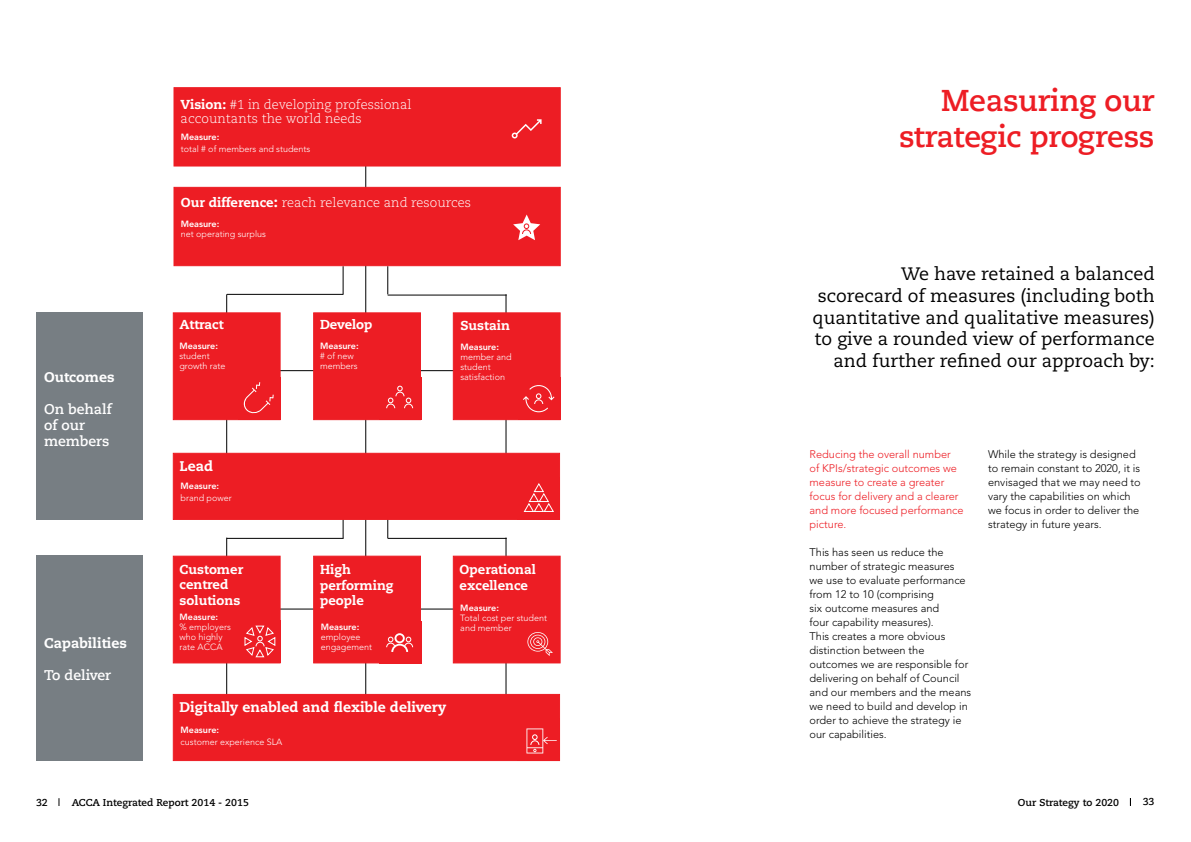
<style>
.page{position:relative;width:1191px;height:842px;background:#fff}
.page>*{position:absolute;margin:0;border:0;box-sizing:border-box;transform-origin:0 0}
.t1{font:700 30px/36px "Caeciliae Text";letter-spacing:-.01em;color:#ed1d24;text-align:right}
.t2{font:18px/21.6px "Caecilia LT Std";color:#000;text-align:right}
.t3{font:800 14px "Caecilia LT Std";color:#fff}
.t4{font:700 14px/16px "Caeciliae Text";color:#fff}
.t5{font:300 13px/14px "Caecilia LT Std";color:#fff}
.t6{font:800 13px/15.6px "Caecilia LT Std";color:#fff}
.t7{font:300 11px/14px "Avenir LT Std";color:#000}
.t8{font:300 11px/14px "Avenir LT Std";color:#ed1d24}
.t9{font:700 10px "Caecilia LT Std";color:#000}
.t10{font:700 10px "Caeciliae Text";color:#000}
.t11{font:300 9px/10px "Avenir LT Std";color:#fff}
.t12{font:800 9px "Avenir LT Std";color:#fff}
.s1{font-weight:800}
.s2{font-weight:800;font-size:14px}
</style>
<div class="page">
<hr style="left:226px;top:294px;width:1px;height:166px;background:#000">
<hr style="left:227px;top:294px;width:116px;height:1px;background:#000">
<hr style="left:505px;top:294px;width:1px;height:166px;background:#000">
<hr style="left:387px;top:295px;width:119px;height:1px;background:#000">
<hr style="left:226px;top:538px;width:1px;height:163px;background:#000">
<hr style="left:227px;top:538px;width:116px;height:1px;background:#000">
<hr style="left:505px;top:538px;width:1px;height:180px;background:#000">
<hr style="left:387px;top:538px;width:119px;height:1px;background:#000">
<svg style="left:342px;top:266px;width:1px;height:28px"></svg>
<hr style="left:365px;top:142px;width:1px;height:559px;background:#000">
<svg style="left:387px;top:266px;width:1px;height:28px"></svg>
<hr style="left:274px;top:608px;width:185px;height:1px;background:#000">
<hr style="left:275px;top:370px;width:186px;height:1px;background:#000">
<svg style="left:342px;top:520px;width:1px;height:18px"></svg>
<svg style="left:387px;top:520px;width:1px;height:18px"></svg>
<div style="left:453px;top:556px;width:107px;height:107px;background:#ed1d24;border:1px solid #ed1d24"></div>
<div style="left:313px;top:556px;width:108px;height:107px;background:#ed1d24;border:1px solid #ed1d24"></div>
<div style="left:313px;top:312px;width:108px;height:108px;background:#ed1d24;border:1px solid #ed1d24"></div>
<div style="left:173px;top:187px;width:388px;height:79px;background:#ed1d24;border:1px solid #ed1d24"></div>
<div style="left:453px;top:312px;width:107px;height:108px;background:#ed1d24;border:1px solid #ed1d24"></div>
<svg style="left:513px;top:215px;width:27px;height:25px"></svg>
<div style="left:36px;top:312px;width:107px;height:208px;background:#777e83"></div>
<div style="left:173px;top:312px;width:108px;height:108px;background:#ed1d24;border:1px solid #ed1d24"></div>
<div style="left:173px;top:453px;width:387px;height:67px;background:#ed1d24;border:1px solid #ed1d24"></div>
<div style="left:238px;top:377px;width:42px;height:42px;background:#ed1d24"></div>
<div style="left:518px;top:377px;width:42px;height:42px;background:#ed1d24"></div>
<svg style="left:523px;top:385px;width:31px;height:27px"></svg>
<div style="left:379px;top:377px;width:42px;height:42px;background:#ed1d24"></div>
<svg style="left:386px;top:386px;width:27px;height:22px"></svg>
<div style="left:518px;top:477px;width:42px;height:43px;background:#ed1d24"></div>
<svg style="left:523px;top:483px;width:31px;height:29px"></svg>
<div style="left:173px;top:556px;width:108px;height:107px;background:#ed1d24;border:1px solid #ed1d24"></div>
<div style="left:173px;top:694px;width:387px;height:67px;background:#ed1d24"></div>
<div style="left:238px;top:620px;width:42px;height:42px;background:#ed1d24"></div>
<div style="left:379px;top:621px;width:42px;height:42px;background:#ed1d24"></div>
<svg style="left:386px;top:633px;width:27px;height:19px"></svg>
<div style="left:36px;top:556px;width:107px;height:205px;background:#777e83"></div>
<div style="left:518px;top:621px;width:42px;height:42px;background:#ed1d24"></div>
<svg style="left:527px;top:632px;width:26px;height:24px"></svg>
<svg style="left:244px;top:625px;width:32px;height:33px"></svg>
<svg style="left:526px;top:728px;width:31px;height:25px"></svg>
<svg style="left:243px;top:382px;width:31px;height:32px"></svg>
<div style="left:173px;top:87px;width:388px;height:80px;background:#ed1d24;border:1px solid #ed1d24"></div>
<svg style="left:512px;top:119px;width:29px;height:19px"></svg>
<p class="t3" style="left:44px;top:368px;width:72px">Outcomes</p>
<p class="t4" style="left:44px;top:400px;width:69px">On behalf of our members</p>
<p class="t3" style="left:44px;top:635px;width:84px">Capabilities</p>
<p class="t4" style="left:44px;top:667px;width:69px">To deliver</p>
<p class="t5" style="left:181px;top:97px;width:232px"><span class="s1">Vision:</span> #1 in developing professional accountants the world needs</p>
<p class="t12" style="left:181px;top:131px;width:40px">Measure:</p>
<p class="t11" style="left:181px;top:143px;width:131px">total # of members and students</p>
<p class="t5" style="left:181px;top:196px;width:292px"><span class="s1">Our difference</span><span class="s2">:</span> reach relevance and resources</p>
<p class="t12" style="left:181px;top:218px;width:40px">Measure:</p>
<p class="t11" style="left:181px;top:229px;width:87px">net operating surplus</p>
<p class="t6" style="left:179px;top:316px;width:46px">Attract</p>
<p class="t12" style="left:179px;top:340px;width:40px">Measure:</p>
<p class="t11" style="left:179px;top:351px;width:48px">student growth rate</p>
<p class="t3" style="left:180px;top:457px;width:35px">Lead</p>
<p class="t12" style="left:180px;top:480px;width:40px">Measure:</p>
<p class="t11" style="left:180px;top:493px;width:53px">brand power</p>
<p class="t6" style="left:320px;top:317px;width:54px">Develop</p>
<p class="t12" style="left:320px;top:340px;width:40px">Measure:</p>
<p class="t11" style="left:320px;top:351px;width:39px"># of new members</p>
<p class="t6" style="left:460px;top:318px;width:51px">Sustain</p>
<p class="t12" style="left:460px;top:342px;width:40px">Measure:</p>
<p class="t11" style="left:460px;top:352px;width:53px">member and student satisfaction</p>
<p class="t6" style="left:180px;top:561px;width:65px">Customer centred solutions</p>
<p class="t6" style="left:320px;top:562px;width:75px">High performing people</p>
<p class="t6" style="left:459px;top:562px;width:78px">Operational excellence</p>
<p class="t12" style="left:460px;top:603px;width:40px">Measure:</p>
<p class="t11" style="left:460px;top:613px;width:88px">Total cost per student and member</p>
<p class="t12" style="left:180px;top:611px;width:40px">Measure:</p>
<p class="t11" style="left:180px;top:622px;width:53px">% employers who highly rate ACCA</p>
<p class="t12" style="left:321px;top:621px;width:40px">Measure:</p>
<p class="t11" style="left:321px;top:632px;width:53px">employee engagement</p>
<p class="t3" style="left:180px;top:699px;width:268px">Digitally enabled and flexible delivery</p>
<p class="t12" style="left:180px;top:724px;width:40px">Measure:</p>
<p class="t11" style="left:180px;top:737px;width:103px">customer experience SLA</p>
<h1 class="t1" style="left:899px;top:81px;width:257px">Measuring our strategic progress</h1>
<h2 class="t2" style="left:812px;top:264px;width:344px">We have retained a balanced scorecard of measures (including both quantitative and qualitative measures) to give a rounded view of performance and further refined our approach by:</h2>
<p class="t8" style="left:809px;top:447px;width:155px">Reducing the overall number<br>of KPIs/strategic outcomes we measure to create a greater focus for delivery and a clearer and more focused performance picture.</p>
<p class="t7" style="left:809px;top:545px;width:163px">This has seen us reduce the number of strategic measures<br>we use to evaluate performance from 12 to 10 (comprising<br>six outcome measures and<br>four capability measures).<br>This creates a more obvious distinction between the outcomes we are responsible for delivering on behalf of Council and our members and the means we need to build and develop in order to achieve the strategy ie our capabilities.</p>
<p class="t7" style="left:988px;top:447px;width:154px">While the strategy is designed to remain constant to 2020, it is envisaged that we may need to vary the capabilities on which we focus in order to deliver the strategy in future years.</p>
<p class="t10" style="left:36px;top:795px;width:13px">32</p>
<p class="t9" style="left:72px;top:796px;width:179px">ACCA Integrated Report 2014 - 2015</p>
<p class="t10" style="left:1142px;top:794px;width:13px">33</p>
<p class="t9" style="left:1018px;top:796px;width:103px">Our Strategy to 2020</p>
</div>
